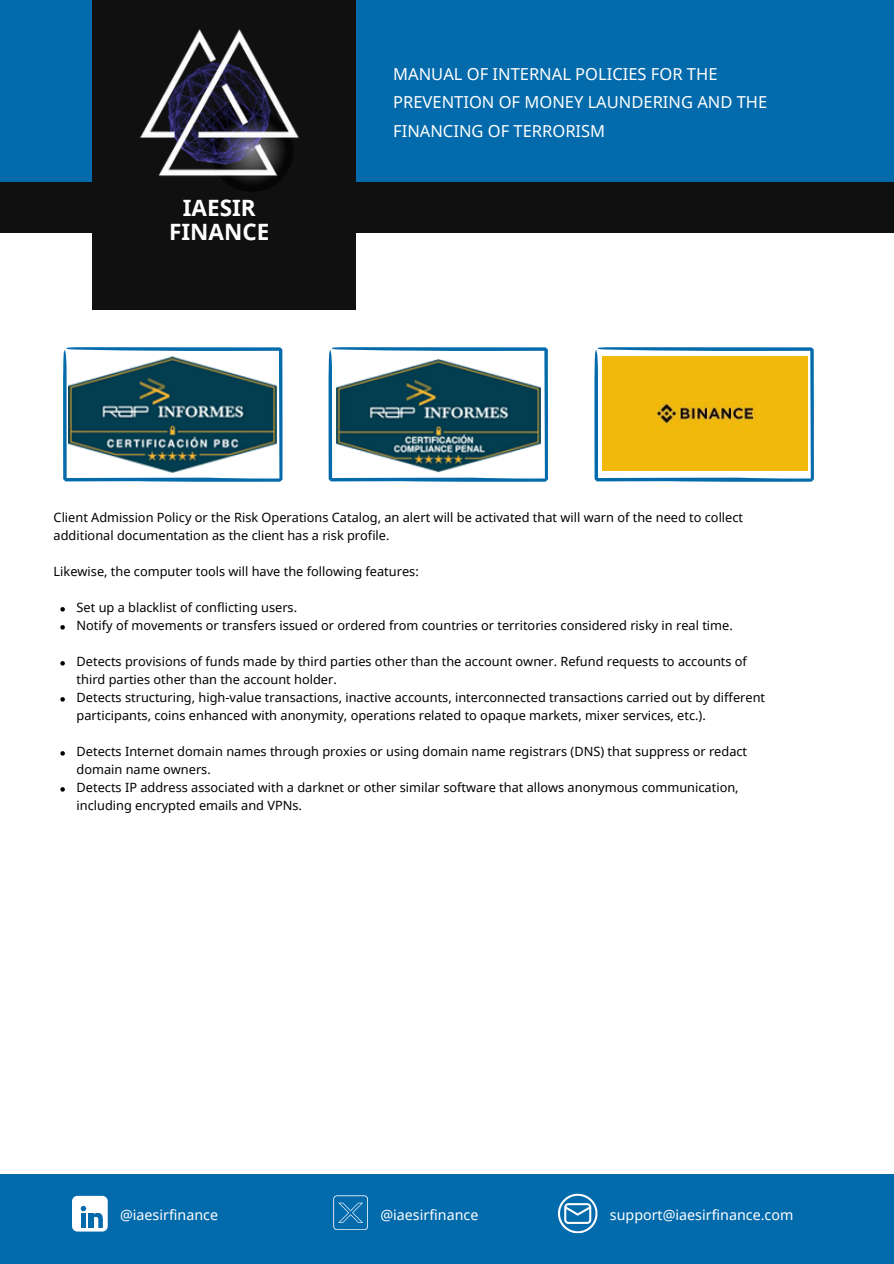
<style>
.page{position:relative;width:894px;height:1264px;background:#fff}
.page>*{position:absolute;margin:0;border:0;box-sizing:border-box;transform-origin:0 0}
.t1{font:700 22.5px/23.7px "Noto Sans";color:#fff;text-align:center}
.t2{font:16.5px/28.2px "Noto Sans";color:#fff}
.t3{font:14.25px "Noto Sans";color:#fff}
.t4{font:12.75px/18px "Noto Sans";color:#000}
</style>
<div class="page">
<div style="left:0;top:1174px;width:893px;height:89px;background:#036aac"></div>
<div style="left:0;top:0;width:893px;height:182px;background:#036aac"></div>
<div style="left:0;top:182px;width:893px;height:50px;background:#101010"></div>
<div style="left:92px;top:0;width:263px;height:309px;background:#101010"></div>
<img style="left:140px;top:29px;width:159px;height:162px">
<svg style="left:63px;top:347px;width:219px;height:135px"></svg>
<div style="left:72px;top:1195px;width:36px;height:36px;background:#fff;border-radius:5px"></div>
<svg style="left:81px;top:1205px;width:22px;height:22px"></svg>
<svg style="left:333px;top:1195px;width:35px;height:35px"></svg>
<svg style="left:328px;top:347px;width:219px;height:135px"></svg>
<svg style="left:558px;top:1193px;width:39px;height:40px"></svg>
<svg style="left:594px;top:347px;width:219px;height:135px"></svg>
<img style="left:68px;top:356px;width:209px;height:117px">
<img style="left:336px;top:360px;width:204px;height:112px">
<div style="left:602px;top:356px;width:204px;height:115px;background:#f1b90c"></div>
<svg style="left:60px;top:607px;width:5px;height:4px"></svg>
<svg style="left:60px;top:625px;width:5px;height:4px"></svg>
<svg style="left:60px;top:661px;width:5px;height:4px"></svg>
<svg style="left:60px;top:697px;width:5px;height:4px"></svg>
<svg style="left:60px;top:751px;width:5px;height:4px"></svg>
<svg style="left:60px;top:787px;width:5px;height:4px"></svg>
<h1 class="t1" style="left:169px;top:195px;width:102px">IAESIR<br>FINANCE</h1>
<p class="t2" style="left:393px;top:60px;width:375px">MANUAL OF INTERNAL POLICIES FOR THE<br>PREVENTION OF MONEY LAUNDERING AND THE<br>FINANCING OF TERRORISM</p>
<h2 class="t4" style="left:54px;top:508px;width:690px">Client Admission Policy or the Risk Operations Catalog, an alert will be activated that will warn of the need to collect additional documentation as the client has a risk profile.</h2>
<p class="t4" style="left:54px;top:562px;width:366px">Likewise, the computer tools will have the following features:</p>
<p class="t4" style="left:77px;top:598px;width:657px">Set up a blacklist of conflicting users.<br>Notify of movements or transfers issued or ordered from countries or territories considered risky in real time.</p>
<p class="t4" style="left:77px;top:652px;width:689px">Detects provisions of funds made by third parties other than the account owner. Refund requests to accounts of third parties other than the account holder.<br>Detects structuring, high-value transactions, inactive accounts, interconnected transactions carried out by different participants, coins enhanced with anonymity, operations related to opaque markets, mixer services, etc.).</p>
<p class="t4" style="left:77px;top:742px;width:672px">Detects Internet domain names through proxies or using domain name registrars (DNS) that suppress or redact domain name owners.<br>Detects IP address associated with a darknet or other similar software that allows anonymous communication, including encrypted emails and VPNs.</p>
<p class="t3" style="left:120px;top:1204px;width:99px">@iaesirfinance</p>
<p class="t3" style="left:380px;top:1204px;width:99px">@iaesirfinance</p>
<p class="t3" style="left:609px;top:1204px;width:185px">support@iaesirfinance.com</p>
</div>
